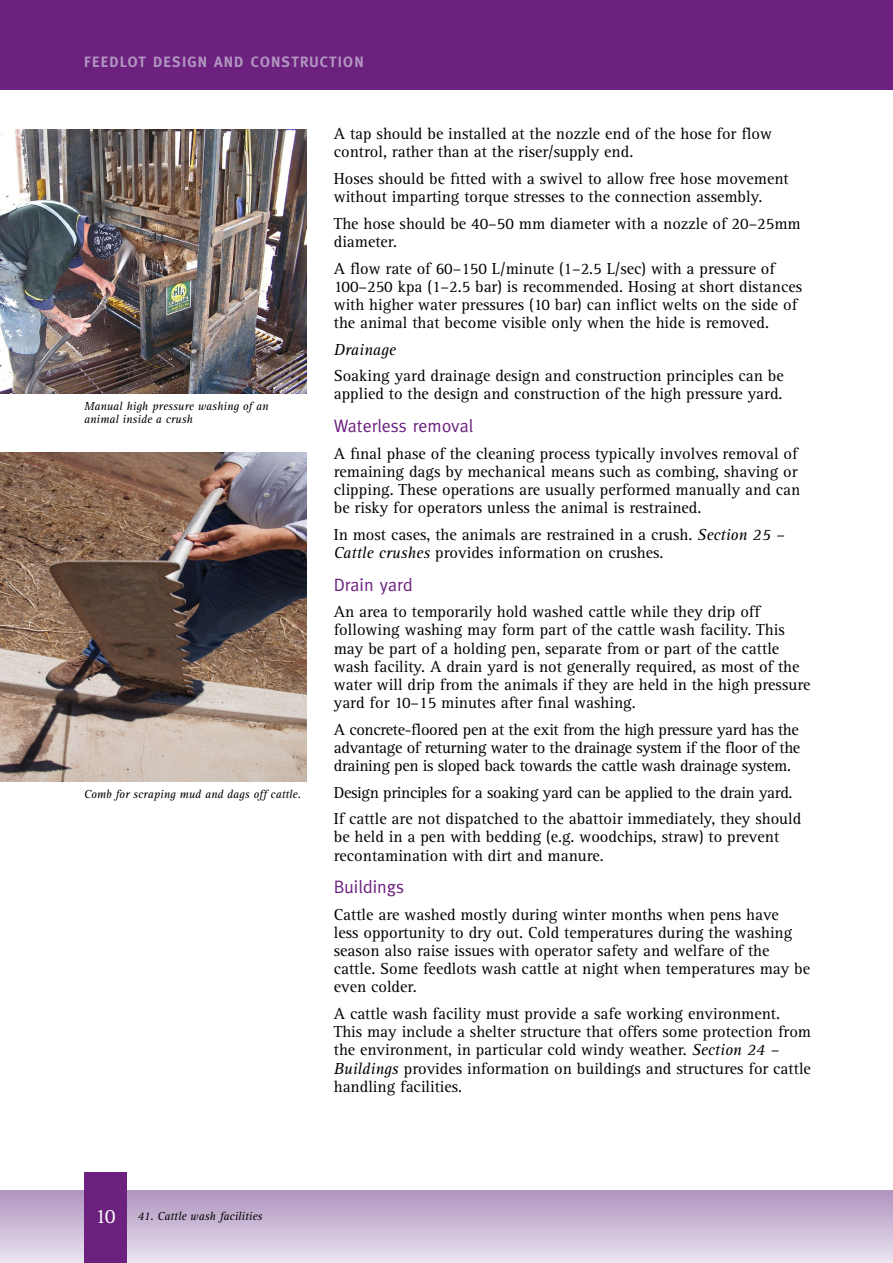
<style>
.page{position:relative;width:893px;height:1263px;background:#fff}
.page>*{position:absolute;margin:0;border:0;box-sizing:border-box;transform-origin:0 0}
.t1{font:21px "Rotis Serif";color:#fff}
.t2{font:18px "Meta";color:#6c217f}
.t3{font:16.5px/18.1px "Rotis Serif";color:#000}
.t4{font:italic 16.5px "Rotis Serif";color:#000}
.t5{font:700 15px "Meta";letter-spacing:.08em;color:#b195c0}
.t6{font:italic 12px/13.2px "Rotis Serif";color:#000}
.s1{font-style:italic}
</style>
<div class="page">
<div style="left:0;top:0;width:893px;height:89px;background:#6c217f"></div>
<div style="left:0;top:1191px;width:893px;height:72px;background:linear-gradient(to bottom,#af94bf,#eae4f0)"></div>
<svg style="left:892px;top:1191px;width:1px;height:72px"></svg>
<div style="left:84px;top:1172px;width:43px;height:91px;background:#6c217f"></div>
<img style="left:0;top:130px;width:306px;height:263px">
<img style="left:0;top:453px;width:306px;height:328px">
<p class="t5" style="left:84px;top:53px;width:281px">FEEDLOT DESIGN AND CONSTRUCTION</p>
<p class="t6" style="left:84px;top:400px;width:186px">Manual high pressure washing of an animal inside a crush</p>
<p class="t6" style="left:84px;top:788px;width:218px">Comb for scraping mud and dags off cattle.</p>
<p class="t3" style="left:334px;top:125px;width:440px">A tap should be installed at the nozzle end of the hose for flow control, rather than at the riser/supply end.</p>
<p class="t3" style="left:334px;top:170px;width:456px">Hoses should be fitted with a swivel to allow free hose movement without imparting torque stresses to the connection assembly.</p>
<p class="t3" style="left:334px;top:215px;width:468px">The hose should be 40–50 mm diameter with a nozzle of 20–25mm diameter.</p>
<p class="t3" style="left:334px;top:259px;width:470px">A flow rate of 60–150 L/minute (1–2.5 L/sec) with a pressure of 100–250 kpa (1–2.5 bar) is recommended. Hosing at short distances with higher water pressures (10 bar) can inflict welts on the side of the animal that become visible only when the hide is removed.</p>
<p class="t4" style="left:334px;top:340px;width:64px">Drainage</p>
<p class="t3" style="left:334px;top:367px;width:451px">Soaking yard drainage design and construction principles can be applied to the design and construction of the high pressure yard.</p>
<p class="t2" style="left:334px;top:415px;width:141px">Waterless removal</p>
<p class="t3" style="left:334px;top:445px;width:468px">A final phase of the cleaning process typically involves removal of remaining dags by mechanical means such as combing, shaving or clipping. These operations are usually performed manually and can be risky for operators unless the animal is restrained.</p>
<p class="t3" style="left:334px;top:526px;width:452px">In most cases, the animals are restrained in a crush. <span class="s1">Section 25 –<br>Cattle crushes</span> provides information on crushes.</p>
<p class="t2" style="left:334px;top:574px;width:80px">Drain yard</p>
<p class="t3" style="left:334px;top:603px;width:478px">An area to temporarily hold washed cattle while they drip off following washing may form part of the cattle wash facility. This may be part of a holding pen, separate from or part of the cattle wash facility. A drain yard is not generally required, as most of the water will drip from the animals if they are held in the high pressure yard for 10–15 minutes after final washing.</p>
<p class="t3" style="left:334px;top:720px;width:468px;text-align:justify">A concrete-floored pen at the exit from the high pressure yard has the advantage of returning water to the drainage system if the floor of the draining pen is sloped back towards the cattle wash drainage system.</p>
<p class="t3" style="left:334px;top:779px;width:469px;line-height:26.7px">Design principles for a soaking yard can be applied to the drain yard.<br>If cattle are not dispatched to the abattoir immediately, they should</p>
<p class="t3" style="left:334px;top:828px;width:447px">be held in a pen with bedding (e.g. woodchips, straw) to prevent recontamination with dirt and manure.</p>
<p class="t2" style="left:334px;top:876px;width:72px">Buildings</p>
<p class="t3" style="left:334px;top:906px;width:478px">Cattle are washed mostly during winter months when pens have<br>less opportunity to dry out. Cold temperatures during the washing season also raise issues with operator safety and welfare of the cattle. Some feedlots wash cattle at night when temperatures may be even colder.</p>
<p class="t3" style="left:334px;top:1005px;width:479px">A cattle wash facility must provide a safe working environment.<br>This may include a shelter structure that offers some protection from the environment, in particular cold windy weather. <span class="s1">Section 24 – Buildings</span> provides information on buildings and structures for cattle handling facilities.</p>
<p class="t1" style="left:95px;top:1204px;width:22px">10</p>
<p class="t6" style="left:138px;top:1210px;width:126px">41. Cattle wash facilities</p>
</div>
